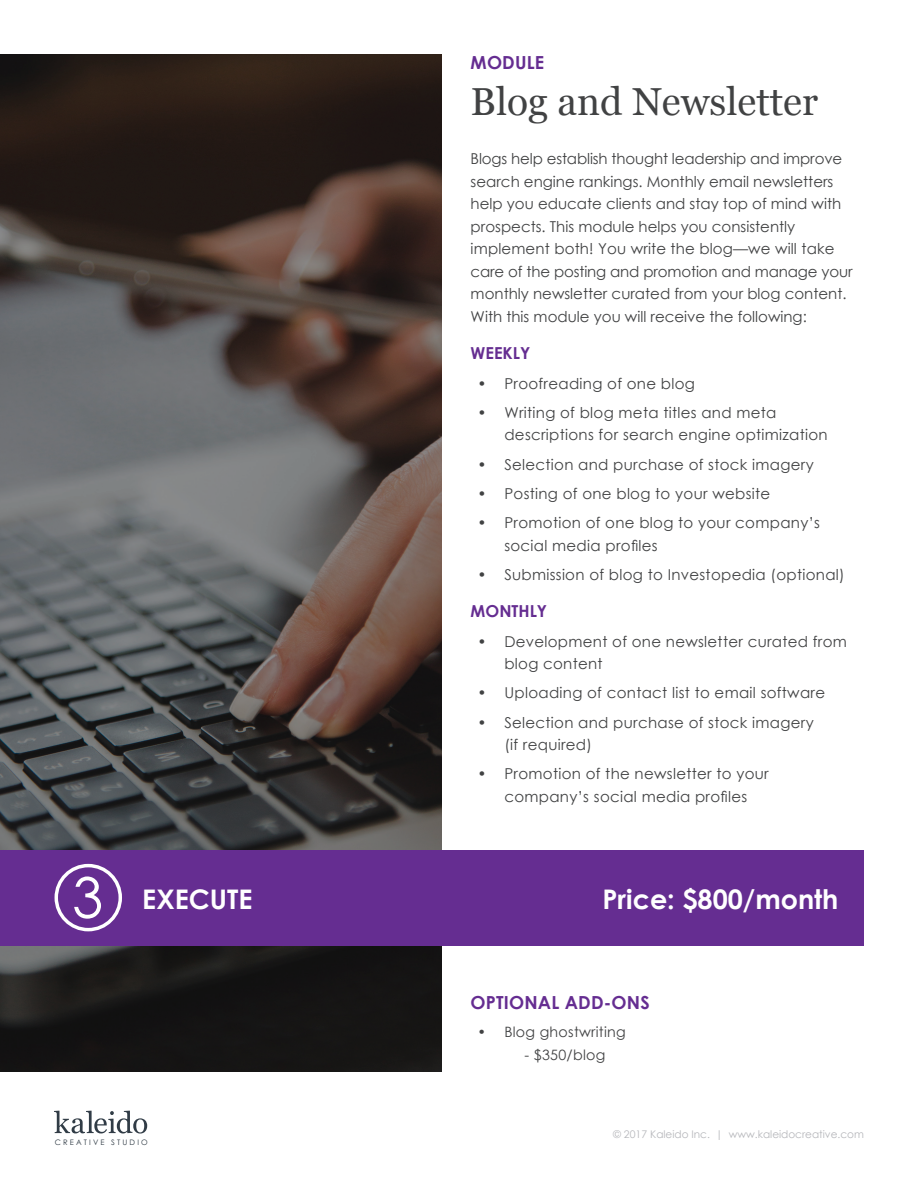
<style>
.page{position:relative;width:918px;height:1188px;background:#fff}
.page>*{position:absolute;margin:0;border:0;box-sizing:border-box;transform-origin:0 0}
.t1{font:39px "Vani";color:#414243}
.t2{font:700 27px "Century Gothic";color:#fff}
.t3{font:700 18px "Century Gothic";letter-spacing:.01em;color:#652d91}
.t4{font:700 16.5px "Century Gothic";color:#652d91}
.t5{font:15px/22.5px "Century Gothic";letter-spacing:.02em;color:#414243}
.t6{font:15px/22.5px "Century Gothic";color:#414243}
.t7{font:14.25px "Century Gothic";letter-spacing:.02em;color:#414243}
.t8{font:10.5px "Century Gothic";color:#b6b7bb}
.t9{font:7.65px "Century Gothic";letter-spacing:.285em;color:#313c46}
.s1{font-weight:400;font-size:55.95px}
</style>
<div class="page">
<svg style="left:54px;top:1111px;width:93px;height:23px"></svg>
<img style="left:0;top:54px;width:442px;height:1017px">
<div style="left:0;top:850px;width:864px;height:96px;background:#652d91"></div>
<div style="left:55px;top:864px;width:67px;height:67px;border:3px solid #fff;border-radius:50%"></div>
<p class="t3" style="left:471px;top:48px;width:75px">MODULE</p>
<h1 class="t1" style="left:471px;top:79px;width:349px">Blog and Newsletter</h1>
<p class="t6" style="left:471px;top:148px;width:383px">Blogs help establish thought leadership and improve search engine rankings. Monthly email newsletters help you educate clients and stay top of mind with prospects. This module helps you consistently implement both! You write the blog—we will take care of the posting and promotion and manage your monthly newsletter curated from your blog content.<br>With this module you will receive the following:</p>
<p class="t4" style="left:471px;top:341px;width:61px">WEEKLY</p>
<p class="t5" style="left:477px;top:372px;width:219px">• Proofreading of one blog</p>
<p class="t5" style="left:504px;top:401px;width:325px;text-indent:-27px">• Writing of blog meta titles and meta descriptions for search engine optimization</p>
<p class="t5" style="left:477px;top:453px;width:338px">• Selection and purchase of stock imagery</p>
<p class="t5" style="left:477px;top:482px;width:294px">• Posting of one blog to your website</p>
<p class="t5" style="left:504px;top:511px;width:317px;text-indent:-27px">• Promotion of one blog to your company’s social media profiles</p>
<p class="t5" style="left:477px;top:563px;width:369px">• Submission of blog to Investopedia (optional)</p>
<p class="t4" style="left:471px;top:599px;width:78px">MONTHLY</p>
<p class="t5" style="left:504px;top:630px;width:344px;text-indent:-27px">• Development of one newsletter curated from blog content</p>
<p class="t5" style="left:477px;top:682px;width:349px">• Uploading of contact list to email software</p>
<p class="t5" style="left:504px;top:711px;width:311px;text-indent:-27px">• Selection and purchase of stock imagery (if required)</p>
<p class="t5" style="left:477px;top:763px;width:293px;text-align:center">• Promotion of the newsletter to your company’s social media profiles</p>
<h2 class="t2" style="left:72px;top:878px;width:182px"><span class="s1">3</span> EXECUTE</h2>
<h2 class="t2" style="left:603px;top:878px;width:237px">Price: $800/month</h2>
<p class="t9" style="left:55px;top:1137px;width:95px">CREATIVE STUDIO</p>
<p class="t3" style="left:471px;top:989px;width:181px">OPTIONAL ADD-ONS</p>
<p class="t7" style="left:477px;top:1022px;width:150px">• Blog ghostwriting</p>
<p class="t7" style="left:525px;top:1045px;width:82px">- $350/blog</p>
<p class="t8" style="left:613px;top:1126px;width:252px">© 2017 Kaleido Inc. | www.kaleidocreative.com</p>
</div>
